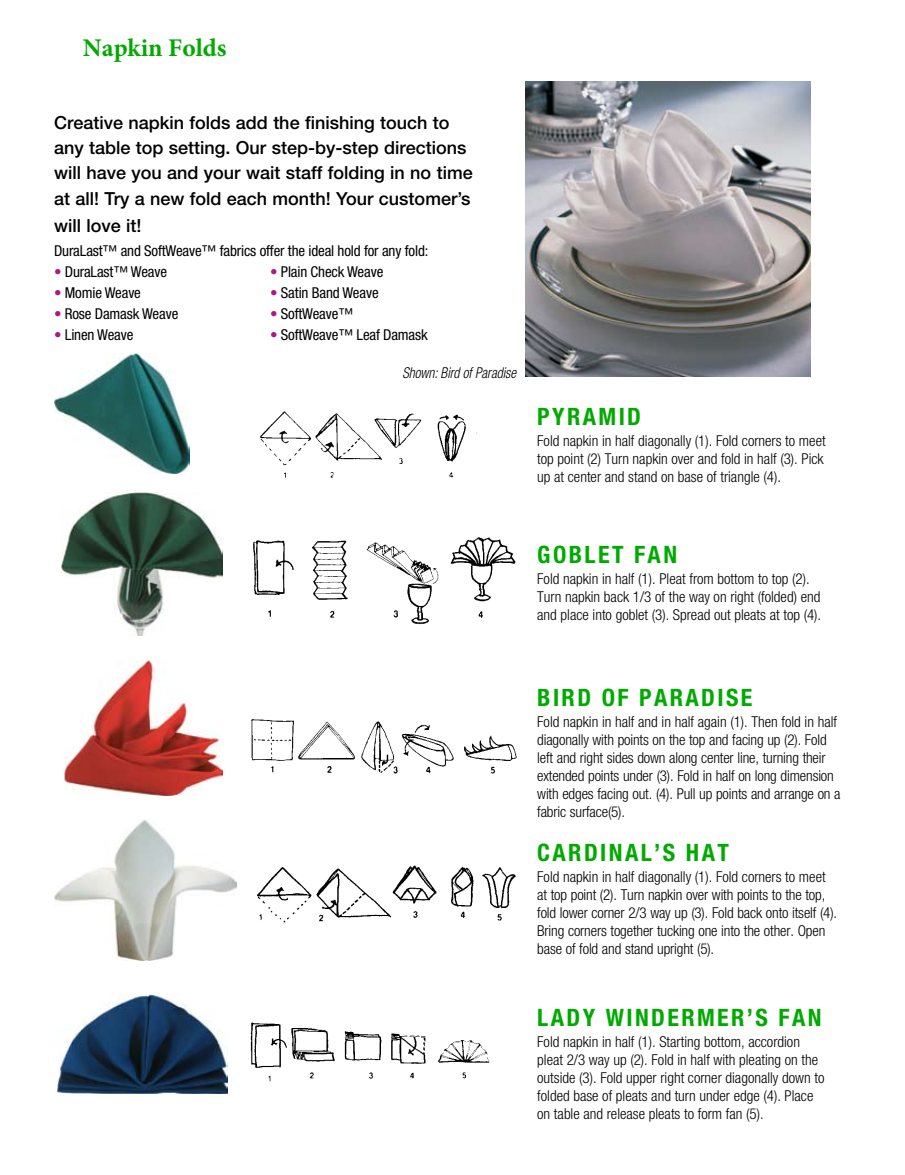
<style>
.page{position:relative;width:905px;height:1175px;background:#fff}
.page>*{position:absolute;margin:0;border:0;box-sizing:border-box;transform-origin:0 0}
.t1{font:700 25.5px "Minion Pro";color:#0a0}
.t2{font:700 condensed 24px "Helvetica Neue";letter-spacing:.1em;color:#0a0}
.t3{font:500 18px/25.8px "Helvetica Neue";color:#000}
.t4{font:300 condensed 15px/18px "Helvetica Neue";color:#000}
.t5{font:condensed 15px "Helvetica Neue";letter-spacing:-.01em;color:#000}
.t6{font:italic 300 condensed 15px "Helvetica Neue";color:#000;scale:.9 1}
.s1{color:#ae1785}
</style>
<div class="page">
<img style="left:525px;top:81px;width:285px;height:295px">
<img style="left:260px;top:411px;width:217px;height:67px">
<img style="left:253px;top:537px;width:263px;height:88px">
<img style="left:251px;top:719px;width:266px;height:55px">
<img style="left:257px;top:865px;width:259px;height:58px">
<img style="left:250px;top:1022px;width:240px;height:60px">
<img style="left:54px;top:353px;width:135px;height:120px">
<img style="left:62px;top:492px;width:161px;height:144px">
<img style="left:64px;top:660px;width:158px;height:135px">
<img style="left:54px;top:819px;width:182px;height:141px">
<img style="left:57px;top:995px;width:170px;height:98px">
<h1 class="t1" style="left:83px;top:30px;width:145px">Napkin Folds</h1>
<p class="t3" style="left:54px;top:109px;width:420px">Creative napkin folds add the finishing touch to any table top setting. Our step-by-step directions will have you and your wait staff folding in no time at all! Try a new fold each month! Your customer’s will love it!</p>
<p class="t5" style="left:54px;top:241px;width:376px">DuraLast™ and SoftWeave™ fabrics offer the ideal hold for any fold:</p>
<p class="t5" style="left:54px;top:262px;width:115px"><span class="s1">•</span> DuraLast™ Weave</p>
<p class="t5" style="left:270px;top:262px;width:115px"><span class="s1">•</span> Plain Check Weave</p>
<p class="t5" style="left:54px;top:283px;width:88px"><span class="s1">•</span> Momie Weave</p>
<p class="t5" style="left:270px;top:283px;width:110px"><span class="s1">•</span> Satin Band Weave</p>
<p class="t5" style="left:54px;top:304px;width:126px"><span class="s1">•</span> Rose Damask Weave</p>
<p class="t5" style="left:270px;top:304px;width:85px"><span class="s1">•</span> SoftWeave™</p>
<p class="t5" style="left:54px;top:325px;width:81px"><span class="s1">•</span> Linen Weave</p>
<p class="t5" style="left:270px;top:325px;width:159px"><span class="s1">•</span> SoftWeave™ Leaf Damask</p>
<p class="t6" style="left:402px;top:364px;width:128px">Shown: Bird of Paradise</p>
<h2 class="t2" style="left:537px;top:402px;width:105px">PYRAMID</h2>
<p class="t4" style="left:537px;top:432px;width:290px">Fold napkin in half diagonally (1). Fold corners to meet top point (2) Turn napkin over and fold in half (3). Pick up at center and stand on base of triangle (4).</p>
<h2 class="t2" style="left:537px;top:540px;width:141px">GOBLET FAN</h2>
<p class="t4" style="left:537px;top:570px;width:285px">Fold napkin in half (1). Pleat from bottom to top (2).<br>Turn napkin back 1/3 of the way on right (folded) end and place into goblet (3). Spread out pleats at top (4).</p>
<h2 class="t2" style="left:537px;top:683px;width:217px">BIRD OF PARADISE</h2>
<p class="t4" style="left:537px;top:712px;width:305px">Fold napkin in half and in half again (1). Then fold in half diagonally with points on the top and facing up (2). Fold left and right sides down along center line, turning their extended points under (3). Fold in half on long dimension with edges facing out. (4). Pull up points and arrange on a fabric surface(5).</p>
<h2 class="t2" style="left:537px;top:838px;width:193px">CARDINAL’S HAT</h2>
<p class="t4" style="left:537px;top:868px;width:301px">Fold napkin in half diagonally (1). Fold corners to meet at top point (2). Turn napkin over with points to the top, fold lower corner 2/3 way up (3). Fold back onto itself (4).<br>Bring corners together tucking one into the other. Open base of fold and stand upright (5).</p>
<h2 class="t2" style="left:537px;top:1002px;width:286px">LADY WINDERMER’S FAN</h2>
<p class="t4" style="left:537px;top:1032px;width:289px">Fold napkin in half (1). Starting bottom, accordion pleat 2/3 way up (2). Fold in half with pleating on the outside (3). Fold upper right corner diagonally down to folded base of pleats and turn under edge (4). Place on table and release pleats to form fan (5).</p>
</div>
